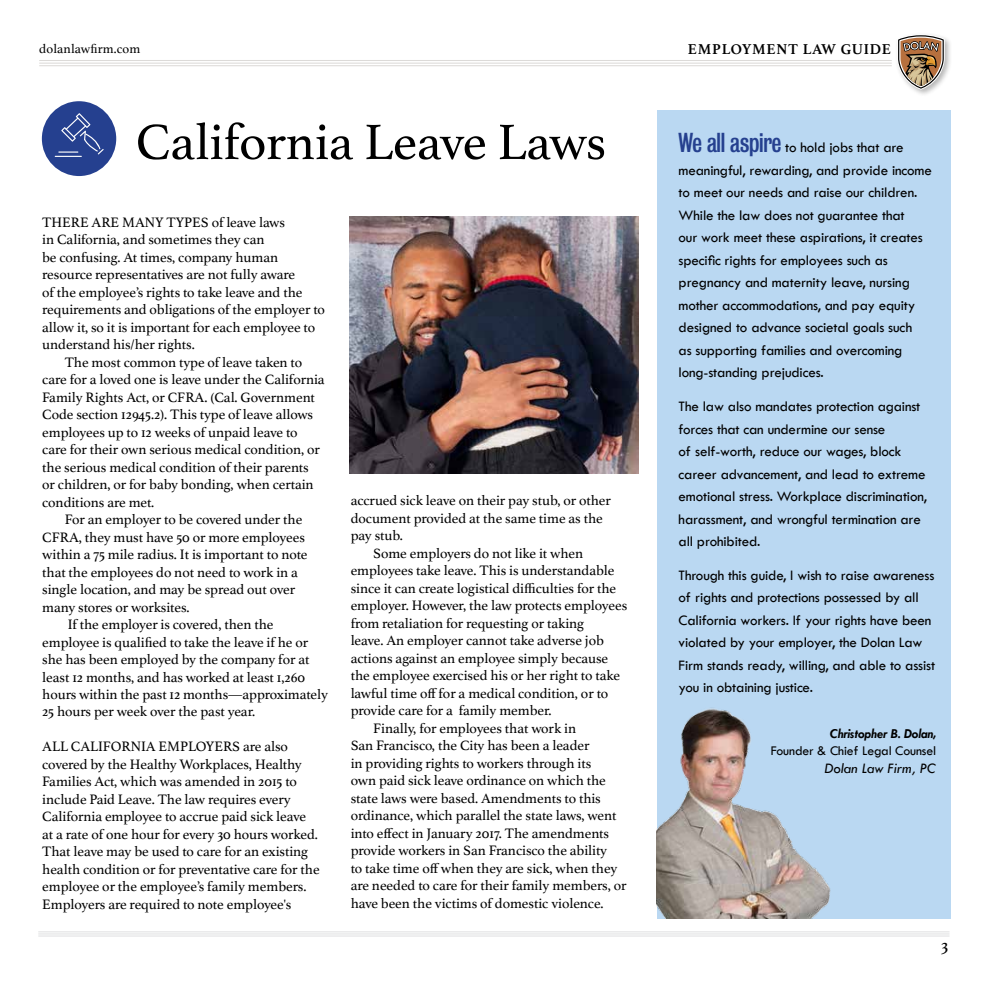
<style>
.page{position:relative;width:990px;height:990px;background:#fff}
.page>*{position:absolute;margin:0;border:0;box-sizing:border-box;transform-origin:0 0}
.t1{font:52.25px "Athelas";letter-spacing:-.005em;color:#000}
.t2{font:17.5px "Athelas";color:#000}
.t3{font:500 15px/22.5px "Tw Cen";letter-spacing:-.01em;color:#000}
.t4{font:700 15px "Athelas";letter-spacing:.05em;color:#000}
.t5{font:italic 15px "Tw Cen";letter-spacing:-.01em;color:#000}
.t6{font:14.38px/17.5px "Athelas";letter-spacing:-.005em;color:#000}
.t7{font:500 13.75px "Tw Cen";letter-spacing:-.01em;color:#000}
.t8{font:italic 700 13.75px "Tw Cen";letter-spacing:-.01em;color:#000}
.t9{font:13.12px "Athelas";letter-spacing:.01em;color:#000}
.s1{font-family:"Bureau Grotesque Three Three";font-weight:400;font-size:25px;color:#25408f}
</style>
<div class="page">
<hr style="left:38px;top:931px;width:912px;height:1px;background:#dedfe0">
<hr style="left:38px;top:934px;width:912px;height:1px;background:#dedfe0">
<hr style="left:38px;top:936px;width:912px;height:1px;background:#dedfe0">
<div style="left:895px;top:32px;width:57px;height:65px;background:#000;opacity:.28"></div>
<svg style="left:896px;top:33px;width:50px;height:57px"></svg>
<hr style="left:39px;top:60px;width:853px;height:1px;background:#dcdad8">
<hr style="left:39px;top:63px;width:853px;height:1px;background:#dcdad8">
<hr style="left:39px;top:65px;width:853px;height:1px;background:#dcdad8">
<div style="left:657px;top:111px;width:294px;height:808px;background:#bad8f2"></div>
<img style="left:657px;top:709px;width:174px;height:210px">
<div style="left:42px;top:101px;width:74px;height:75px;background:#25408f;border-radius:50%"></div>
<svg style="left:55px;top:113px;width:49px;height:44px"></svg>
<img style="left:349px;top:217px;width:289px;height:256px">
<p class="t9" style="left:39px;top:38px;width:103px">dolanlawfirm.com</p>
<p class="t4" style="left:688px;top:37px;width:205px">EMPLOYMENT LAW GUIDE</p>
<h1 class="t1" style="left:136px;top:100px;width:472px">California Leave Laws</h1>
<p class="t6" style="left:42px;top:213px;width:244px">THERE ARE MANY TYPES of leave laws</p>
<p class="t6" style="left:42px;top:230px;width:224px">in California, and sometimes they can</p>
<p class="t6" style="left:42px;top:248px;width:237px">be confusing. At times, company human</p>
<p class="t6" style="left:42px;top:265px;width:254px">resource representatives are not fully aware</p>
<p class="t6" style="left:42px;top:283px;width:262px">of the employee’s rights to take leave and the</p>
<p class="t6" style="left:42px;top:300px;width:284px">requirements and obligations of the employer to</p>
<p class="t6" style="left:42px;top:318px;width:274px">allow it, so it is important for each employee to</p>
<p class="t6" style="left:42px;top:335px;width:154px">understand his/her rights.</p>
<p class="t6" style="left:65px;top:353px;width:239px">The most common type of leave taken to</p>
<p class="t6" style="left:42px;top:370px;width:284px">care for a loved one is leave under the California</p>
<p class="t6" style="left:42px;top:388px;width:274px">Family Rights Act, or CFRA. (Cal. Government</p>
<p class="t6" style="left:42px;top:405px;width:272px">Code section 12945.2). This type of leave allows</p>
<p class="t6" style="left:42px;top:423px;width:257px">employees up to 12 weeks of unpaid leave to</p>
<p class="t6" style="left:42px;top:440px;width:279px">care for their own serious medical condition, or</p>
<p class="t6" style="left:42px;top:458px;width:268px">the serious medical condition of their parents</p>
<p class="t6" style="left:42px;top:475px;width:273px">or children, or for baby bonding, when certain</p>
<p class="t6" style="left:42px;top:493px;width:114px">conditions are met.</p>
<p class="t6" style="left:65px;top:510px;width:239px">For an employer to be covered under the</p>
<p class="t6" style="left:42px;top:528px;width:264px">CFRA, they must have 50 or more employees</p>
<p class="t6" style="left:42px;top:545px;width:267px">within a 75 mile radius. It is important to note</p>
<p class="t6" style="left:42px;top:563px;width:257px">that the employees do not need to work in a</p>
<p class="t6" style="left:42px;top:580px;width:254px">single location, and may be spread out over</p>
<p class="t6" style="left:42px;top:598px;width:149px">many stores or worksites.</p>
<p class="t6" style="left:68px;top:615px;width:207px">If the employer is covered, then the</p>
<p class="t6" style="left:42px;top:633px;width:267px">employee is qualified to take the leave if he or</p>
<p class="t6" style="left:42px;top:650px;width:269px">she has been employed by the company for at</p>
<p class="t6" style="left:42px;top:668px;width:264px">least 12 months, and has worked at least 1,260</p>
<p class="t6" style="left:42px;top:685px;width:287px">hours within the past 12 months—approximately</p>
<p class="t6" style="left:42px;top:703px;width:215px">25 hours per week over the past year.</p>
<p class="t6" style="left:42px;top:738px;width:279px">ALL CALIFORNIA EMPLOYERS are also covered by the Healthy Workplaces, Healthy Families Act, which was amended in 2015 to include Paid Leave. The law requires every California employee to accrue paid sick leave at a rate of one hour for every 30 hours worked.<br>That leave may be used to care for an existing health condition or for preventative care for the employee or the employee’s family members.<br>Employers are required to note employee's</p>
<p class="t6" style="left:351px;top:491px;width:262px">accrued sick leave on their pay stub, or other</p>
<p class="t6" style="left:351px;top:509px;width:254px">document provided at the same time as the</p>
<p class="t6" style="left:351px;top:526px;width:54px">pay stub.</p>
<p class="t6" style="left:373px;top:544px;width:212px">Some employers do not like it when</p>
<p class="t6" style="left:351px;top:561px;width:265px">employees take leave. This is understandable</p>
<p class="t6" style="left:351px;top:579px;width:267px">since it can create logistical difficulties for the</p>
<p class="t6" style="left:351px;top:596px;width:278px">employer. However, the law protects employees</p>
<p class="t6" style="left:351px;top:614px;width:235px">from retaliation for requesting or taking</p>
<p class="t6" style="left:351px;top:631px;width:255px">leave. An employer cannot take adverse job</p>
<p class="t6" style="left:351px;top:649px;width:259px">actions against an employee simply because</p>
<p class="t6" style="left:351px;top:666px;width:271px">the employee exercised his or her right to take</p>
<p class="t6" style="left:351px;top:684px;width:259px">lawful time off for a medical condition, or to</p>
<p class="t6" style="left:351px;top:701px;width:203px">provide care for a family member.</p>
<p class="t6" style="left:373px;top:719px;width:204px">Finally, for employees that work in</p>
<p class="t6" style="left:351px;top:736px;width:240px">San Francisco, the City has been a leader</p>
<p class="t6" style="left:351px;top:754px;width:242px">in providing rights to workers through its</p>
<p class="t6" style="left:351px;top:771px;width:257px">own paid sick leave ordinance on which the</p>
<p class="t6" style="left:351px;top:789px;width:252px">state laws were based. Amendments to this</p>
<p class="t6" style="left:351px;top:806px;width:267px">ordinance, which parallel the state laws, went</p>
<p class="t6" style="left:351px;top:824px;width:260px">into effect in January 2017. The amendments</p>
<p class="t6" style="left:351px;top:841px;width:258px">provide workers in San Francisco the ability</p>
<p class="t6" style="left:351px;top:859px;width:268px">to take time off when they are sick, when they</p>
<p class="t6" style="left:351px;top:876px;width:277px">are needed to care for their family members, or</p>
<p class="t6" style="left:351px;top:894px;width:255px">have been the victims of domestic violence.</p>
<p class="t3" style="left:679px;top:136px;width:255px"><span class="s1">We all aspire</span> to hold jobs that are meaningful, rewarding, and provide income to meet our needs and raise our children.<br>While the law does not guarantee that<br>our work meet these aspirations, it creates specific rights for employees such as pregnancy and maternity leave, nursing mother accommodations, and pay equity designed to advance societal goals such<br>as supporting families and overcoming long-standing prejudices.</p>
<p class="t3" style="left:679px;top:395px;width:250px">The law also mandates protection against forces that can undermine our sense<br>of self-worth, reduce our wages, block career advancement, and lead to extreme emotional stress. Workplace discrimination, harassment, and wrongful termination are all prohibited.</p>
<p class="t3" style="left:679px;top:564px;width:258px">Through this guide, I wish to raise awareness of rights and protections possessed by all California workers. If your rights have been violated by your employer, the Dolan Law Firm stands ready, willing, and able to assist you in obtaining justice.</p>
<p class="t8" style="left:830px;top:725px;width:108px">Christopher B. Dolan,</p>
<p class="t7" style="left:771px;top:743px;width:167px">Founder &amp; Chief Legal Counsel</p>
<p class="t5" style="left:825px;top:759px;width:113px">Dolan Law Firm, PC</p>
<p class="t2" style="left:941px;top:931px;width:9px">3</p>
</div>
